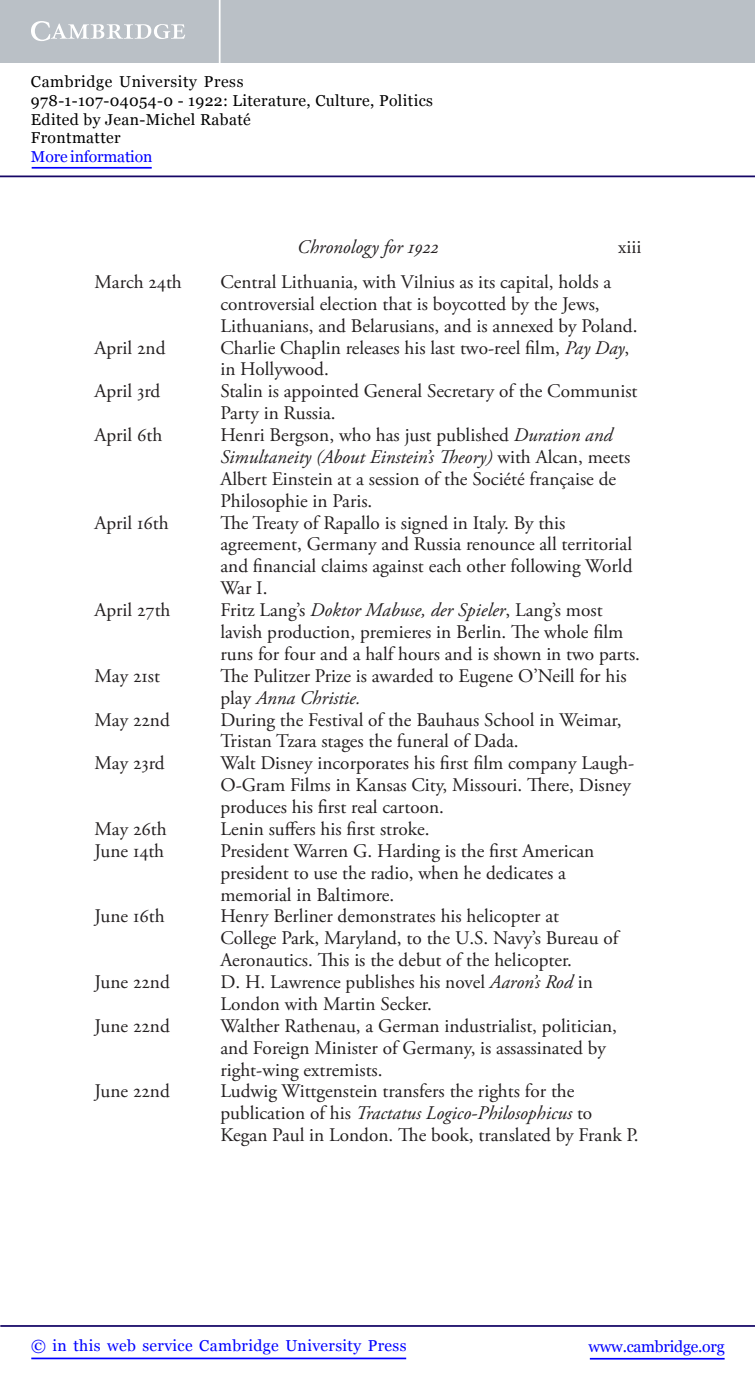
<style>
.page{position:relative;width:755px;height:1385px;background:#fff}
.page>*{position:absolute;margin:0;border:0;box-sizing:border-box;transform-origin:0 0}
.t1{font:19.25px/21.9px "Adobe Garamond Pro";color:#231f20}
.t2{font:italic 19.25px "Adobe Garamond Pro";color:#231f20}
.t3{font:15.75px/18.6px "Georgia";letter-spacing:.025em;color:#000}
.t4{font:15.75px "Georgia";letter-spacing:.025em;color:#00f}
.t5{font:15.75px "Georgia";letter-spacing:-.015em;color:#00f}
.t6{font:15.75px "Georgia";letter-spacing:-.01em;color:#00f}
.s1{font-style:italic}
</style>
<div class="page">
<hr style="left:589px;top:1358px;width:135px;height:1px;background:#00f">
<hr style="left:0;top:1325px;width:754px;height:2px;background:#150666">
<hr style="left:31px;top:1357px;width:375px;height:2px;background:#00f">
<div style="left:0;top:0;width:754px;height:63px;background:#bac0c6"></div>
<svg style="left:31px;top:21px;width:154px;height:20px"></svg>
<hr style="left:219px;top:0;width:1px;height:63px;background:#fff">
<hr style="left:0;top:175px;width:754px;height:2px;background:#150666">
<hr style="left:32px;top:167px;width:120px;height:2px;background:#00f">
<p class="t3" style="left:31px;top:73px;width:403px">Cambridge University Press<br>978-1-107-04054-0 - 1922: Literature, Culture, Politics<br>Edited by Jean-Michel Rabaté<br>Frontmatter</p>
<p class="t6" style="left:31px;top:147px;width:123px">More information</p>
<p class="t2" style="left:297px;top:239px;width:143px">Chronology for 1922</p>
<p class="t1" style="left:617px;top:238px;width:25px">xiii</p>
<p class="t1" style="left:95px;top:273px;width:89px">March 24th</p>
<p class="t1" style="left:220px;top:273px;width:418px">Central Lithuania, with Vilnius as its capital, holds a controversial election that is boycotted by the Jews,<br>Lithuanians, and Belarusians, and is annexed by Poland.</p>
<p class="t1" style="left:95px;top:338px;width:72px">April 2nd</p>
<p class="t1" style="left:220px;top:338px;width:410px">Charlie Chaplin releases his last two-reel film, <span class="s1">Pay Day</span> , in Hollywood.</p>
<p class="t1" style="left:95px;top:382px;width:67px">April 3rd</p>
<p class="t1" style="left:220px;top:382px;width:418px">Stalin is appointed General Secretary of the Communist<br>Party in Russia.</p>
<p class="t1" style="left:95px;top:426px;width:69px">April 6th</p>
<p class="t1" style="left:220px;top:426px;width:411px">Henri Bergson, who has just published <span class="s1">Duration and Simultaneity (About Einstein’s Theory)</span> with Alcan, meets Albert Einstein at a session of the Soci é t é fran ç aise de Philosophie in Paris.</p>
<p class="t1" style="left:95px;top:513px;width:75px">April 16th</p>
<p class="t1" style="left:220px;top:513px;width:413px">The Treaty of Rapallo is signed in Italy. By this agreement, Germany and Russia renounce all territorial and financial claims against each other following World War I.</p>
<p class="t1" style="left:95px;top:601px;width:77px">April 27th</p>
<p class="t1" style="left:220px;top:601px;width:421px">Fritz Lang’s <span class="s1">Doktor Mabuse, der Spieler</span> , Lang’s most lavish production, premieres in Berlin. The whole film runs for four and a half hours and is shown in two parts.</p>
<p class="t1" style="left:95px;top:666px;width:67px">May 21st</p>
<p class="t1" style="left:220px;top:666px;width:407px">The Pulitzer Prize is awarded to Eugene O’Neill for his play <span class="s1">Anna Christie.</span></p>
<p class="t1" style="left:95px;top:710px;width:77px">May 22nd</p>
<p class="t1" style="left:220px;top:710px;width:402px">During the Festival of the Bauhaus School in Weimar,<br>Tristan Tzara stages the funeral of Dada.</p>
<p class="t1" style="left:95px;top:754px;width:72px">May 23rd</p>
<p class="t1" style="left:220px;top:754px;width:415px">Walt Disney incorporates his first film company Laugh-<br>O-Gram Films in Kansas City, Missouri. There, Disney produces his first real cartoon.</p>
<p class="t1" style="left:95px;top:819px;width:74px">May 26th</p>
<p class="t1" style="left:220px;top:819px;width:210px">Lenin suffers his first stroke.</p>
<p class="t1" style="left:95px;top:841px;width:71px">June 14th</p>
<p class="t1" style="left:220px;top:841px;width:375px">President Warren G. Harding is the first American president to use the radio, when he dedicates a memorial in Baltimore.</p>
<p class="t1" style="left:95px;top:907px;width:71px">June 16th</p>
<p class="t1" style="left:220px;top:907px;width:401px">Henry Berliner demonstrates his helicopter at<br>College Park, Maryland, to the U .S. Navy’s Bureau of<br>Aeronautics. This is the debut of the helicopter.</p>
<p class="t1" style="left:95px;top:973px;width:77px">June 22nd</p>
<p class="t1" style="left:220px;top:973px;width:373px">D. H. Lawrence publishes his novel <span class="s1">Aaron’s Rod</span> in<br>London with Martin Secker.</p>
<p class="t1" style="left:95px;top:1016px;width:77px">June 22nd</p>
<p class="t1" style="left:220px;top:1016px;width:398px">Walther Rathenau, a German industrialist, politician, and Foreign Minister of Germany, is assassinated by right-wing extremists.</p>
<p class="t1" style="left:95px;top:1082px;width:77px">June 22nd</p>
<p class="t1" style="left:220px;top:1082px;width:419px">Ludwig Wittgenstein transfers the rights for the publication of his <span class="s1">Tractatus Logico-Philosophicus</span> to<br>Kegan Paul in London. The book, translated by Frank P.</p>
<p class="t4" style="left:31px;top:1336px;width:376px">© in this web service Cambridge University Press</p>
<p class="t5" style="left:588px;top:1336px;width:137px">www.cambridge.org</p>
</div>
